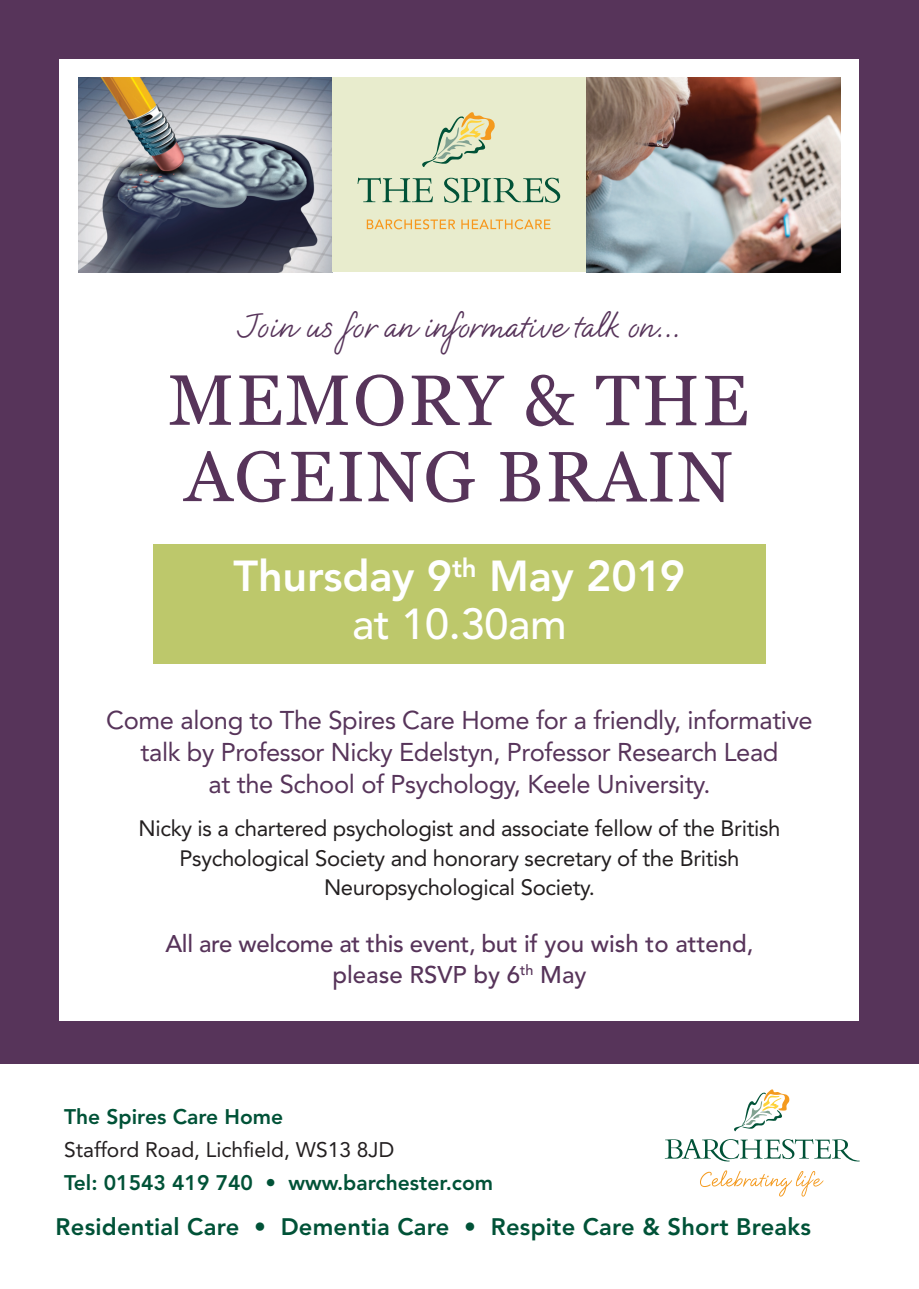
<style>
.page{position:relative;width:919px;height:1289px;background:#fff}
.page>*{position:absolute;margin:0;border:0;box-sizing:border-box;transform-origin:0 0}
.t1{font:71.25px/76.2px "Georgia Pro";letter-spacing:.03em;color:#57345a}
.t2{font:800 43.05px/48.3px "Avenir";letter-spacing:-.005em;color:#fff;text-align:center}
.t3{font:39px "Barchester Script";letter-spacing:-.025em;color:#57345a}
.t4{font:25.5px/32.2px "Avenir";letter-spacing:-.015em;color:#57345a;text-align:center}
.t5{font:500 24px/31.5px "Avenir";color:#57345a;text-align:center}
.t6{font:800 23.7px "Avenir";letter-spacing:.01em;color:#005237}
.t7{font:22.05px/29.7px "Avenir";letter-spacing:-.015em;color:#231f20;text-align:center}
.t8{font:800 21px "Avenir";color:#005237}
.t9{font:21px "Avenir";color:#231f20}
.s1{font-weight:500}
</style>
<div class="page">
<div style="left:0;top:0;width:918px;height:1288px;background:#57345a"></div>
<div style="left:60px;top:60px;width:799px;height:960px;background:#fff"></div>
<img style="left:79px;top:78px;width:253px;height:194px">
<div style="left:332px;top:78px;width:254px;height:194px;background:#e8eccd"></div>
<img style="left:586px;top:78px;width:254px;height:194px">
<div style="left:0;top:1064px;width:918px;height:224px;background:#fff"></div>
<svg style="left:734px;top:1089px;width:55px;height:42px"></svg>
<svg style="left:664px;top:1139px;width:195px;height:22px"></svg>
<svg style="left:700px;top:1170px;width:123px;height:26px"></svg>
<div style="left:153px;top:544px;width:612px;height:119px;background:#bdc86b"></div>
<svg style="left:422px;top:112px;width:73px;height:55px"></svg>
<svg style="left:367px;top:219px;width:88px;height:10px"></svg>
<svg style="left:461px;top:219px;width:89px;height:10px"></svg>
<svg style="left:357px;top:178px;width:76px;height:24px"></svg>
<svg style="left:444px;top:178px;width:116px;height:25px"></svg>
<h3 class="t3" style="left:237px;top:301px;width:446px">Join us for an informative talk on...</h3>
<h1 class="t1" style="left:168px;top:362px;width:582px">MEMORY &amp; THE<br>AGEING BRAIN</h1>
<h2 class="t2" style="left:233px;top:552px;width:453px">Thursday 9<sup>th</sup> May 2019 <span class="s1">at 10.30am</span></h2>
<p class="t4" style="left:106px;top:705px;width:708px">Come along to The Spires Care Home for a friendly, informative talk by Professor Nicky Edelstyn, Professor Research Lead<br>at the School of Psychology, Keele University.</p>
<p class="t7" style="left:138px;top:815px;width:643px">Nicky is a chartered psychologist and associate fellow of the British<br>Psychological Society and honorary secretary of the British<br>Neuropsychological Society.</p>
<p class="t5" style="left:165px;top:927px;width:589px">All are welcome at this event, but if you wish to attend, please RSVP by 6<sup>th</sup> May</p>
<p class="t8" style="left:64px;top:1104px;width:220px">The Spires Care Home</p>
<p class="t9" style="left:64px;top:1140px;width:331px">Stafford Road, Lichfield, WS13 8JD</p>
<p class="t8" style="left:64px;top:1170px;width:430px">Tel: 01543 419 740 • www.barchester.com</p>
<p class="t6" style="left:56px;top:1213px;width:756px">Residential Care • Dementia Care • Respite Care &amp; Short Breaks</p>
</div>
